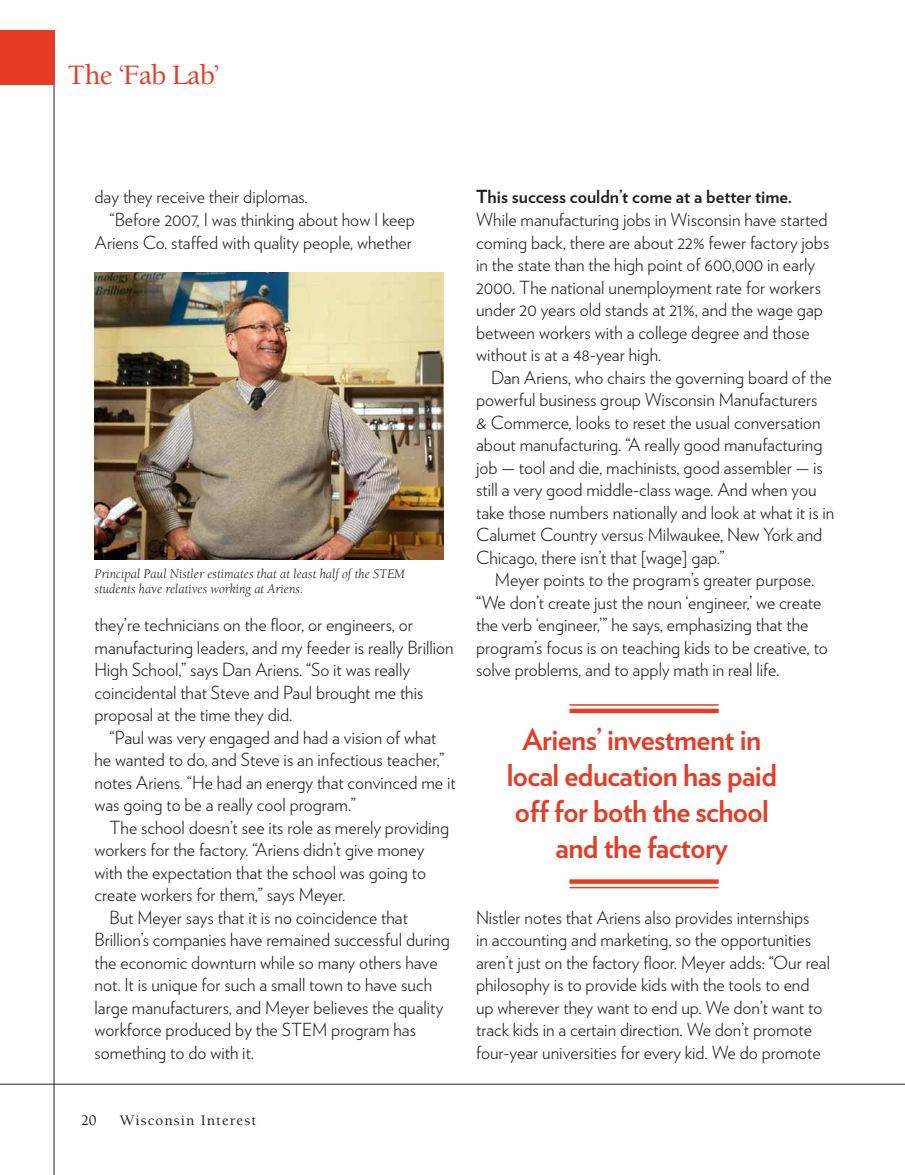
<style>
.page{position:relative;width:905px;height:1175px;background:#fff}
.page>*{position:absolute;margin:0;border:0;box-sizing:border-box;transform-origin:0 0}
.t1{font:700 30px/36px "Verlag";letter-spacing:-.02em;color:#e73b25;text-align:center}
.t2{font:500 28.8px "Berkeley";letter-spacing:-.025em;color:#e73b25}
.t3{font:300 18px/22.5px "Verlag";color:#231f20}
.t4{font:700 18px "Verlag";color:#231f20}
.t5{font:500 15px "Berkeley";letter-spacing:.075em;color:#231f20}
.t6{font:italic 13.5px/15px "Berkeley";color:#231f20}
</style>
<div class="page">
<hr style="left:0;top:1083px;width:904px;height:1px;background:#231f20">
<hr style="left:54px;top:30px;width:1px;height:1144px;background:#231f20">
<div style="left:0;top:30px;width:54px;height:54px;background:#e73b25"></div>
<img style="left:94px;top:272px;width:349px;height:288px">
<hr style="left:569px;top:704px;width:149px;height:1px;background:#e73b25">
<div style="left:569px;top:708px;width:149px;height:5px;background:#e73b25"></div>
<svg style="left:569px;top:879px;width:149px;height:4px"></svg>
<hr style="left:569px;top:886px;width:149px;height:2px;background:#e73b25">
<h2 class="t2" style="left:68px;top:60px;width:153px">The ‘Fab Lab’</h2>
<p class="t3" style="left:94px;top:185px;width:215px">day they receive their diplomas.</p>
<p class="t3" style="left:109px;top:207px;width:307px">“Before 2007, I was thinking about how I keep</p>
<p class="t3" style="left:94px;top:230px;width:319px">Ariens Co. staffed with quality people, whether</p>
<p class="t6" style="left:94px;top:566px;width:312px">Principal Paul Nistler estimates that at least half of the STEM students have relatives working at Ariens.</p>
<p class="t3" style="left:94px;top:612px;width:361px">they’re technicians on the floor, or engineers, or manufacturing leaders, and my feeder is really Brillion High School,” says Dan Ariens. “So it was really coincidental that Steve and Paul brought me this proposal at the time they did.</p>
<p class="t3" style="left:94px;top:725px;width:362px;text-indent:15px">“Paul was very engaged and had a vision of what he wanted to do, and Steve is an infectious teacher,” notes Ariens. “He had an energy that convinced me it was going to be a really cool program.”</p>
<p class="t3" style="left:109px;top:815px;width:341px">The school doesn’t see its role as merely providing</p>
<p class="t3" style="left:94px;top:837px;width:331px">workers for the factory. “Ariens didn’t give money</p>
<p class="t3" style="left:94px;top:860px;width:333px">with the expectation that the school was going to</p>
<p class="t3" style="left:94px;top:882px;width:252px">create workers for them,” says Meyer.</p>
<p class="t3" style="left:109px;top:905px;width:300px">But Meyer says that it is no coincidence that</p>
<p class="t3" style="left:94px;top:927px;width:357px">Brillion’s companies have remained successful during</p>
<p class="t3" style="left:94px;top:950px;width:344px">the economic downturn while so many others have</p>
<p class="t3" style="left:94px;top:972px;width:339px">not. It is unique for such a small town to have such</p>
<p class="t3" style="left:94px;top:995px;width:350px">large manufacturers, and Meyer believes the quality</p>
<p class="t3" style="left:94px;top:1017px;width:323px">workforce produced by the STEM program has</p>
<p class="t3" style="left:94px;top:1040px;width:161px">something to do with it.</p>
<p class="t4" style="left:476px;top:183px;width:317px">This success couldn’t come at a better time.</p>
<p class="t3" style="left:476px;top:207px;width:355px">While manufacturing jobs in Wisconsin have started coming back, there are about 22% fewer factory jobs in the state than the high point of 600,000 in early 2000. The national unemployment rate for workers under 20 years old stands at 21%, and the wage gap between workers with a college degree and those without is at a 48-year high.</p>
<p class="t3" style="left:476px;top:365px;width:360px;text-indent:15px">Dan Ariens, who chairs the governing board of the powerful business group Wisconsin Manufacturers<br>&amp; Commerce, looks to reset the usual conversation about manufacturing. “A really good manufacturing job — tool and die, machinists, good assembler — is still a very good middle-class wage. And when you take those numbers nationally and look at what it is in Calumet Country versus Milwaukee, New York and Chicago, there isn’t that [wage] gap.”</p>
<p class="t3" style="left:476px;top:567px;width:353px;text-indent:19px">Meyer points to the program’s greater purpose. “We don’t create just the noun ‘engineer,’ we create the verb ‘engineer,’” he says, emphasizing that the program’s focus is on teaching kids to be creative, to solve problems, and to apply math in real life.</p>
<h1 class="t1" style="left:506px;top:719px;width:272px">Ariens’ investment in local education has paid off for both the school and the factory</h1>
<p class="t3" style="left:476px;top:905px;width:355px">Nistler notes that Ariens also provides internships<br>in accounting and marketing, so the opportunities aren’t just on the factory floor. Meyer adds: “Our real philosophy is to provide kids with the tools to end up wherever they want to end up. We don’t want to track kids in a certain direction. We don’t promote four-year universities for every kid. We do promote</p>
<p class="t5" style="left:81px;top:1112px;width:17px">20</p>
<p class="t5" style="left:120px;top:1112px;width:138px">Wisconsin Interest</p>
</div>
